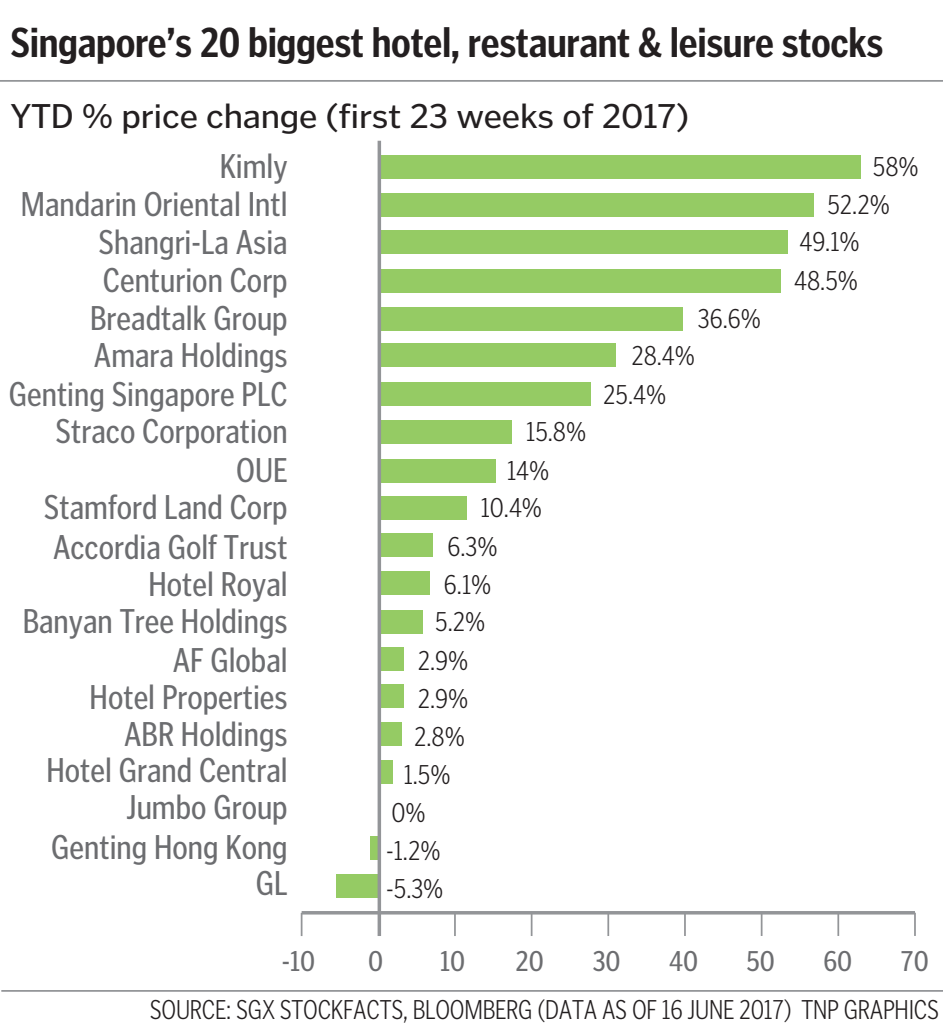
<style>
.page{position:relative;width:943px;height:1030px;background:#fff}
.page>*{position:absolute;margin:0;border:0;box-sizing:border-box;transform-origin:0 0}
.t1{font:700 condensed 42px "Poynter Gothic Text";letter-spacing:-.01em;color:#231f20}
.t2{font:condensed 35px/38.1px "Poynter Gothic Text";color:#6c6d70;text-align:right}
.t3{font:35px "Poynter Gothic Text";letter-spacing:-.01em;color:#231f20}
.t4{font:condensed 29.05px "Poynter Gothic Text";color:#6c6d70;scale:1.05 1}
.t5{font:300 condensed 28px/38.9px "Poynter Gothic Text";letter-spacing:-.01em;color:#231f20;scale:1.05 1}
.t6{font:300 condensed 28px "Poynter Gothic Text";letter-spacing:-.01em;color:#231f20}
</style>
<div class="page">
<div style="left:381px;top:155px;width:479px;height:23px;background:#95cb64"></div>
<div style="left:381px;top:193px;width:432px;height:24px;background:#95cb64"></div>
<div style="left:381px;top:230px;width:406px;height:24px;background:#95cb64"></div>
<div style="left:381px;top:269px;width:400px;height:24px;background:#95cb64"></div>
<div style="left:381px;top:306px;width:301px;height:24px;background:#95cb64"></div>
<div style="left:381px;top:760px;width:12px;height:23px;background:#95cb64"></div>
<div style="left:370px;top:835px;width:9px;height:24px;background:#95cb64"></div>
<div style="left:381px;top:722px;width:21px;height:23px;background:#95cb64"></div>
<div style="left:381px;top:684px;width:23px;height:23px;background:#95cb64"></div>
<div style="left:381px;top:646px;width:23px;height:24px;background:#95cb64"></div>
<div style="left:381px;top:609px;width:42px;height:24px;background:#95cb64"></div>
<div style="left:336px;top:873px;width:43px;height:23px;background:#95cb64"></div>
<div style="left:381px;top:571px;width:48px;height:23px;background:#95cb64"></div>
<div style="left:381px;top:533px;width:51px;height:23px;background:#95cb64"></div>
<div style="left:381px;top:496px;width:85px;height:23px;background:#95cb64"></div>
<div style="left:381px;top:458px;width:114px;height:24px;background:#95cb64"></div>
<div style="left:381px;top:420px;width:131px;height:23px;background:#95cb64"></div>
<div style="left:381px;top:382px;width:209px;height:24px;background:#95cb64"></div>
<div style="left:381px;top:343px;width:235px;height:24px;background:#95cb64"></div>
<svg style="left:377px;top:141px;width:4px;height:794px;background:#a1a3a5"></svg>
<svg style="left:301px;top:910px;width:614px;height:4px;fill:#96989b"></svg>
<hr style="left:0;top:80px;width:943px;height:2px;background:#939598">
<hr style="left:1px;top:989px;width:942px;height:2px;background:#939598">
<svg style="left:301px;top:912px;width:1px;height:23px"></svg>
<svg style="left:914px;top:912px;width:1px;height:23px"></svg>
<hr style="left:837px;top:912px;width:2px;height:23px;background:#939598">
<hr style="left:530px;top:912px;width:2px;height:23px;background:#939598">
<hr style="left:454px;top:912px;width:2px;height:23px;background:#939598">
<hr style="left:607px;top:912px;width:2px;height:23px;background:#939598">
<hr style="left:684px;top:912px;width:2px;height:23px;background:#939598">
<hr style="left:760px;top:912px;width:2px;height:23px;background:#939598">
<p class="t1" style="left:10px;top:20px;width:874px">Singapore’s 20 biggest hotel, restaurant &amp; leisure stocks</p>
<p class="t3" style="left:10px;top:96px;width:680px">YTD % price change (first 23 weeks of 2017)</p>
<p class="t2" style="left:9px;top:147px;width:280px">Kimly<br>Mandarin Oriental Intl<br>Shangri-La Asia<br>Centurion Corp<br>Breadtalk Group<br>Amara Holdings<br>Genting Singapore PLC<br>Straco Corporation<br>OUE<br>Stamford Land Corp<br>Accordia Golf Trust</p>
<p class="t2" style="left:23px;top:565px;width:266px;line-height:37.1px">Hotel Royal<br>Banyan Tree Holdings<br>AF Global<br>Hotel Properties<br>ABR Holdings<br>Hotel Grand Central<br>Jumbo Group</p>
<p class="t2" style="left:51px;top:828px;width:238px;line-height:36.4px">Genting Hong Kong<br>GL</p>
<p class="t5" style="left:526px;top:412px;width:59px">15.8%</p>
<p class="t5" style="left:507px;top:450px;width:42px">14%</p>
<p class="t5" style="left:481px;top:488px;width:60px">10.4%</p>
<p class="t5" style="left:447px;top:527px;width:49px">6.3%</p>
<p class="t5" style="left:444px;top:564px;width:47px">6.1%</p>
<p class="t5" style="left:435px;top:601px;width:49px">5.2%</p>
<p class="t5" style="left:418px;top:640px;width:50px">2.9%</p>
<p class="t5" style="left:418px;top:678px;width:50px">2.9%</p>
<p class="t5" style="left:414px;top:716px;width:50px">2.8%</p>
<p class="t5" style="left:404px;top:754px;width:46px">1.5%</p>
<p class="t5" style="left:391px;top:792px;width:34px">0%</p>
<p class="t5" style="left:386px;top:830px;width:53px">-1.2%</p>
<p class="t5" style="left:386px;top:868px;width:56px">-5.3%</p>
<p class="t5" style="left:698px;top:298px;width:62px">36.6%</p>
<p class="t5" style="left:603px;top:335px;width:89px;text-indent:28px">28.4%<br>25.4%</p>
<p class="t5" style="left:873px;top:147px;width:45px">58%</p>
<p class="t5" style="left:827px;top:185px;width:61px">52.2%</p>
<p class="t5" style="left:799px;top:222px;width:59px">49.1%</p>
<p class="t5" style="left:794px;top:261px;width:62px">48.5%</p>
<p class="t4" style="left:282px;top:944px;width:33px">-10</p>
<p class="t4" style="left:368px;top:944px;width:16px">0</p>
<p class="t4" style="left:440px;top:944px;width:25px">10</p>
<p class="t4" style="left:515px;top:944px;width:28px">20</p>
<p class="t4" style="left:592px;top:944px;width:28px">30</p>
<p class="t4" style="left:669px;top:944px;width:29px">40</p>
<p class="t4" style="left:746px;top:944px;width:29px">50</p>
<p class="t4" style="left:823px;top:944px;width:29px">60</p>
<p class="t4" style="left:900px;top:944px;width:28px">70</p>
<p class="t6" style="left:150px;top:994px;width:790px">SOURCE: SGX STOCKFACTS, BLOOMBERG (DATA AS OF 16 JUNE 2017) TNP GRAPHICS</p>
</div>
